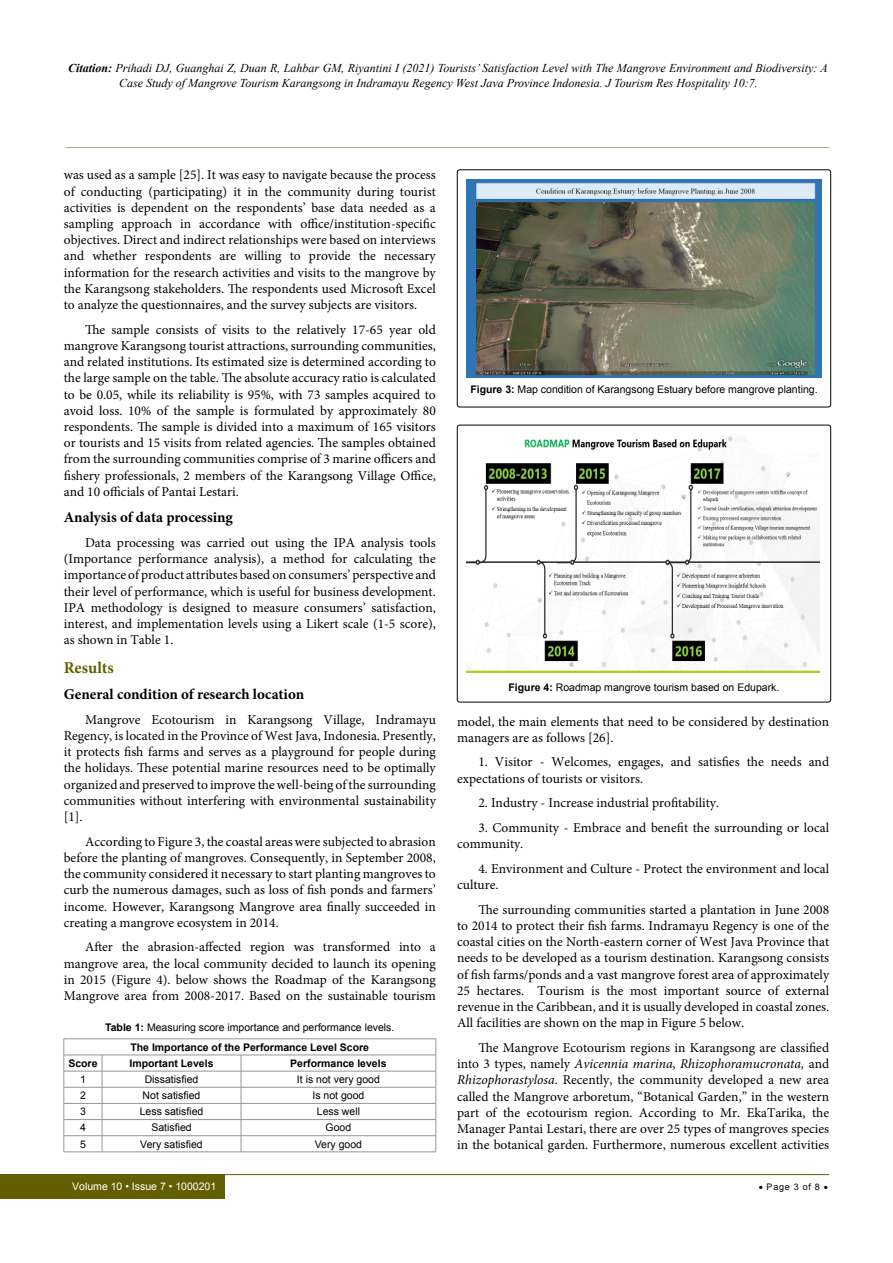
<style>
.page{position:relative;width:893px;height:1263px;background:#fff}
.page>*{position:absolute;margin:0;border:0;box-sizing:border-box;transform-origin:0 0}
.t1{font:700 16.5px "Minion Pro";color:#635e00}
.t2{font:700 15px "Minion Pro";color:#000}
.t3{font:13.5px/16.2px "Minion Pro";color:#000;text-align:justify}
.t4{font:italic 12px/15px "Times New Roman";color:#000}
.t5{font:10.5px "Arial";color:#000}
.t6{font:700 10.5px "Arial";color:#000}
.t7{font:10.5px "Arial";color:#fff}
.t8{font:9px "Arial";letter-spacing:.08em;color:#000}
.s1{font-weight:700}
.s2{font-style:italic}
</style>
<div class="page">
<div style="left:0;top:1174px;width:225px;height:25px;background:#635e00"></div>
<hr style="left:221px;top:1174px;width:608px;height:1px;background:#635e00">
<hr style="left:65px;top:147px;width:764px;height:1px;background:#635e00">
<div style="left:457px;top:170px;width:374px;height:237px;border:1px solid #000;border-radius:3px"></div>
<img style="left:466px;top:179px;width:355px;height:198px">
<div style="left:457px;top:425px;width:374px;height:277px;border:1px solid #000;border-radius:3px"></div>
<img style="left:466px;top:436px;width:354px;height:236px">
<hr style="left:64px;top:1038px;width:38px;height:1px;background:#939598">
<hr style="left:102px;top:1038px;width:139px;height:1px;background:#939598">
<hr style="left:241px;top:1038px;width:195px;height:1px;background:#939598">
<hr style="left:64px;top:1055px;width:38px;height:1px;background:#939598">
<hr style="left:102px;top:1055px;width:139px;height:1px;background:#939598">
<hr style="left:241px;top:1055px;width:195px;height:1px;background:#939598">
<hr style="left:64px;top:1071px;width:38px;height:1px;background:#939598">
<hr style="left:102px;top:1071px;width:139px;height:1px;background:#939598">
<hr style="left:241px;top:1071px;width:195px;height:1px;background:#939598">
<hr style="left:64px;top:1087px;width:38px;height:1px;background:#939598">
<hr style="left:102px;top:1087px;width:139px;height:1px;background:#939598">
<hr style="left:241px;top:1087px;width:195px;height:1px;background:#939598">
<hr style="left:64px;top:1103px;width:38px;height:1px;background:#939598">
<hr style="left:102px;top:1103px;width:139px;height:1px;background:#939598">
<hr style="left:241px;top:1103px;width:195px;height:1px;background:#939598">
<hr style="left:64px;top:1119px;width:38px;height:1px;background:#939598">
<hr style="left:102px;top:1119px;width:139px;height:1px;background:#939598">
<hr style="left:241px;top:1119px;width:195px;height:1px;background:#939598">
<hr style="left:64px;top:1135px;width:38px;height:1px;background:#939598">
<svg style="left:64px;top:1039px;width:1px;height:112px"></svg>
<hr style="left:102px;top:1135px;width:139px;height:1px;background:#939598">
<svg style="left:102px;top:1055px;width:1px;height:96px"></svg>
<hr style="left:241px;top:1135px;width:195px;height:1px;background:#939598">
<svg style="left:241px;top:1055px;width:1px;height:96px"></svg>
<svg style="left:436px;top:1039px;width:1px;height:113px"></svg>
<hr style="left:64px;top:1151px;width:38px;height:1px;background:#939598">
<hr style="left:102px;top:1151px;width:139px;height:1px;background:#939598">
<hr style="left:241px;top:1151px;width:195px;height:1px;background:#939598">
<p class="t4" style="left:119px;top:60px;width:710px;text-indent:-51px"><span class="s1">Citation:</span> Prihadi DJ, Guanghai Z, Duan R, Lahbar GM, Riyantini I (2021) Tourists’ Satisfaction Level with The Mangrove Environment and Biodiversity: A<br>Case Study of Mangrove Tourism Karangsong in Indramayu Regency West Java Province Indonesia. J Tourism Res Hospitality 10:7.</p>
<p class="t3" style="left:64px;top:167px;width:374px">was used as a sample [25]. It was easy to navigate because the process of conducting (participating) it in the community during tourist activities is dependent on the respondents’ base data needed as a sampling approach in accordance with office/institution-specific objectives. Direct and indirect relationships were based on interviews and whether respondents are willing to provide the necessary information for the research activities and visits to the mangrove by the Karangsong stakeholders. The respondents used Microsoft Excel to analyze the questionnaires, and the survey subjects are visitors.</p>
<p class="t3" style="left:64px;top:321px;width:374px;text-indent:21px">The sample consists of visits to the relatively 17-65 year old mangrove Karangsong tourist attractions, surrounding communities, and related institutions. Its estimated size is determined according to the large sample on the table. The absolute accuracy ratio is calculated to be 0.05, while its reliability is 95%, with 73 samples acquired to avoid loss. 10% of the sample is formulated by approximately 80 respondents. The sample is divided into a maximum of 165 visitors or tourists and 15 visits from related agencies. The samples obtained from the surrounding communities comprise of 3 marine officers and fishery professionals, 2 members of the Karangsong Village Office, and 10 officials of Pantai Lestari.</p>
<p class="t2" style="left:64px;top:507px;width:171px">Analysis of data processing</p>
<p class="t3" style="left:64px;top:535px;width:374px;text-indent:21px">Data processing was carried out using the IPA analysis tools (Importance performance analysis), a method for calculating the importance of product attributes based on consumers’ perspective and their level of performance, which is useful for business development.<br>IPA methodology is designed to measure consumers’ satisfaction, interest, and implementation levels using a Likert scale (1-5 score), as shown in Table 1.</p>
<p class="t1" style="left:64px;top:656px;width:51px">Results</p>
<p class="t2" style="left:64px;top:684px;width:242px">General condition of research location</p>
<p class="t3" style="left:64px;top:711px;width:374px;text-indent:21px">Mangrove Ecotourism in Karangsong Village, Indramayu Regency, is located in the Province of West Java, Indonesia. Presently, it protects fish farms and serves as a playground for people during the holidays. These potential marine resources need to be optimally organized and preserved to improve the well-being of the surrounding communities without interfering with environmental sustainability [1].</p>
<p class="t3" style="left:64px;top:833px;width:374px;text-indent:21px">According to Figure 3, the coastal areas were subjected to abrasion before the planting of mangroves. Consequently, in September 2008, the community considered it necessary to start planting mangroves to curb the numerous damages, such as loss of fish ponds and farmers’ income. However, Karangsong Mangrove area finally succeeded in creating a mangrove ecosystem in 2014.</p>
<p class="t3" style="left:64px;top:939px;width:374px;text-indent:21px">After the abrasion-affected region was transformed into a mangrove area, the local community decided to launch its opening in 2015 (Figure 4). below shows the Roadmap of the Karangsong Mangrove area from 2008-2017. Based on the sustainable tourism</p>
<p class="t5" style="left:105px;top:1020px;width:291px"><span class="s1">Table 1:</span> Measuring score importance and performance levels.</p>
<p class="t6" style="left:130px;top:1040px;width:240px">The Importance of the Performance Level Score</p>
<p class="t6" style="left:68px;top:1056px;width:31px">Score</p>
<p class="t6" style="left:130px;top:1056px;width:86px">Important Levels</p>
<p class="t6" style="left:290px;top:1056px;width:98px">Performance levels</p>
<p class="t5" style="left:80px;top:1072px;width:7px">1</p>
<p class="t5" style="left:145px;top:1072px;width:55px">Dissatisfied</p>
<p class="t5" style="left:297px;top:1072px;width:84px">It is not very good</p>
<p class="t5" style="left:80px;top:1088px;width:7px">2</p>
<p class="t5" style="left:143px;top:1088px;width:59px">Not satisfied</p>
<p class="t5" style="left:312px;top:1088px;width:53px">Is not good</p>
<p class="t5" style="left:80px;top:1105px;width:7px">3</p>
<p class="t5" style="left:140px;top:1105px;width:65px">Less satisfied</p>
<p class="t5" style="left:317px;top:1105px;width:45px">Less well</p>
<p class="t5" style="left:80px;top:1121px;width:7px">4</p>
<p class="t5" style="left:151px;top:1121px;width:42px">Satisfied</p>
<p class="t5" style="left:326px;top:1121px;width:27px">Good</p>
<p class="t5" style="left:80px;top:1137px;width:7px">5</p>
<p class="t5" style="left:140px;top:1137px;width:64px">Very satisfied</p>
<p class="t5" style="left:315px;top:1137px;width:49px">Very good</p>
<p class="t5" style="left:470px;top:383px;width:349px"><span class="s1">Figure 3:</span> Map condition of Karangsong Estuary before mangrove planting.</p>
<p class="t5" style="left:509px;top:680px;width:272px"><span class="s1">Figure 4:</span> Roadmap mangrove tourism based on Edupark.</p>
<p class="t3" style="left:457px;top:713px;width:374px">model, the main elements that need to be considered by destination managers are as follows [26].</p>
<p class="t3" style="left:457px;top:754px;width:374px;text-indent:21px">1. Visitor - Welcomes, engages, and satisfies the needs and expectations of tourists or visitors.</p>
<p class="t3" style="left:478px;top:795px;width:242px">2. Industry - Increase industrial profitability.</p>
<p class="t3" style="left:457px;top:820px;width:374px;text-indent:21px">3. Community - Embrace and benefit the surrounding or local community.</p>
<p class="t3" style="left:457px;top:860px;width:374px;text-indent:21px">4. Environment and Culture - Protect the environment and local culture.</p>
<p class="t3" style="left:457px;top:901px;width:374px;text-indent:21px">The surrounding communities started a plantation in June 2008 to 2014 to protect their fish farms. Indramayu Regency is one of the coastal cities on the North-eastern corner of West Java Province that needs to be developed as a tourism destination. Karangsong consists of fish farms/ponds and a vast mangrove forest area of approximately 25 hectares. Tourism is the most important source of external revenue in the Caribbean, and it is usually developed in coastal zones.<br>All facilities are shown on the map in Figure 5 below.</p>
<p class="t3" style="left:457px;top:1040px;width:374px;text-indent:21px">The Mangrove Ecotourism regions in Karangsong are classified into 3 types, namely <span class="s2">Avicennia marina</span>, <span class="s2">Rhizophoramucronata,</span> and <span class="s2">Rhizophorastylosa</span>. Recently, the community developed a new area called the Mangrove arboretum, “Botanical Garden,” in the western part of the ecotourism region. According to Mr. EkaTarika, the Manager Pantai Lestari, there are over 25 types of mangroves species in the botanical garden. Furthermore, numerous excellent activities</p>
<p class="t7" style="left:72px;top:1180px;width:145px">Volume 10 • Issue 7 • 1000201</p>
<p class="t8" style="left:759px;top:1181px;width:71px">• Page 3 of 8 •</p>
</div>
